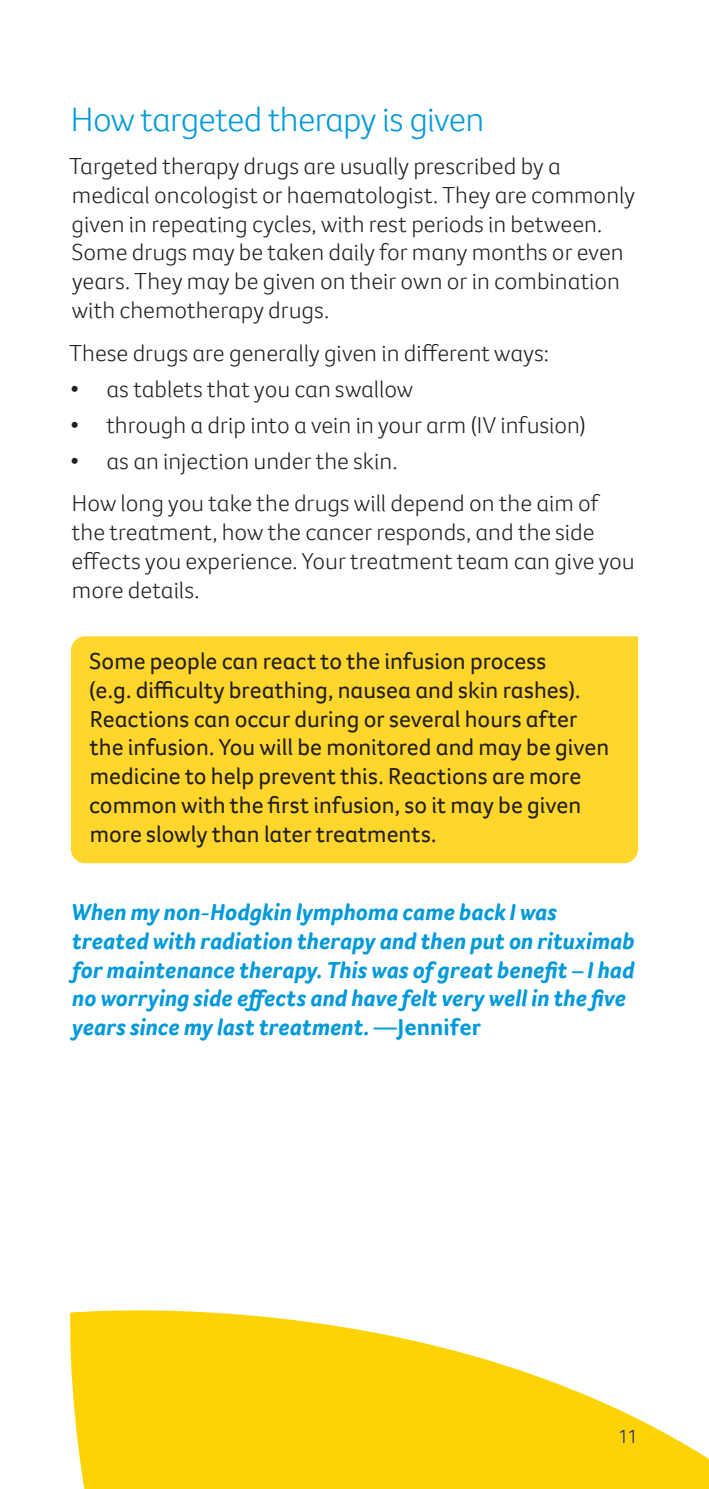
<style>
.page{position:relative;width:709px;height:1489px;background:#fff}
.page>*{position:absolute;margin:0;border:0;box-sizing:border-box;transform-origin:0 0}
.subheading{font:300 35px "Foco CC";letter-spacing:-.025em;color:#0099da}
.bodycopy{font:300 23.75px/28.8px "Foco CC";color:#231f20}
.bodycopy-2{font:23.75px/28.8px "Foco CC";color:#231f20}
.bodycopy-3{font:italic 700 23.75px/28.8px "Foco CC";color:#0099da}
.bodycopy_tabs{font:300 23.75px "Foco CC";color:#231f20}
.t1{font:300 20px "Foco CC";color:#1d2779}
.s1{font-style:normal}
</style>
<div class="page">
<svg style="left:70px;top:1310px;width:639px;height:178px;fill:#fed304"></svg>
<div style="left:71px;top:636px;width:567px;height:227px;background:#ffd72c"></div>
<p class="subheading" style="left:71px;top:96px;width:415px">How targeted therapy is given</p>
<p class="bodycopy" style="left:69px;top:151px;width:567px">Targeted therapy drugs are usually prescribed by a medical oncologist or haematologist. They are commonly given in repeating cycles, with rest periods in between.<br>Some drugs may be taken daily for many months or even years. They may be given on their own or in combination with chemotherapy drugs.</p>
<p class="bodycopy" style="left:69px;top:338px;width:481px">These drugs are generally given in different ways:</p>
<p class="bodycopy_tabs" style="left:70px;top:373px;width:344px">• as tablets that you can swallow</p>
<p class="bodycopy_tabs" style="left:70px;top:409px;width:517px">• through a drip into a vein in your arm (IV infusion)</p>
<p class="bodycopy_tabs" style="left:70px;top:445px;width:329px">• as an injection under the skin.</p>
<p class="bodycopy" style="left:72px;top:489px;width:564px">How long you take the drugs will depend on the aim of the treatment, how the cancer responds, and the side effects you experience. Your treatment team can give you more details.</p>
<p class="bodycopy-2" style="left:89px;top:646px;width:521px">Some people can react to the infusion process<br>(e.g. difficulty breathing, nausea and skin rashes).<br>Reactions can occur during or several hours after the infusion. You will be monitored and may be given medicine to help prevent this. Reactions are more common with the first infusion, so it may be given more slowly than later treatments.</p>
<p class="bodycopy-3" style="left:71px;top:897px;width:565px">When my non-Hodgkin lymphoma came back I was treated with radiation therapy and then put on rituximab for maintenance therapy. This was of great benefit – I had no worrying side effects and have felt very well in the five years since my last treatment. <span class="s1">—Jennifer</span></p>
<p class="t1" style="left:618px;top:1422px;width:22px">11</p>
</div>
